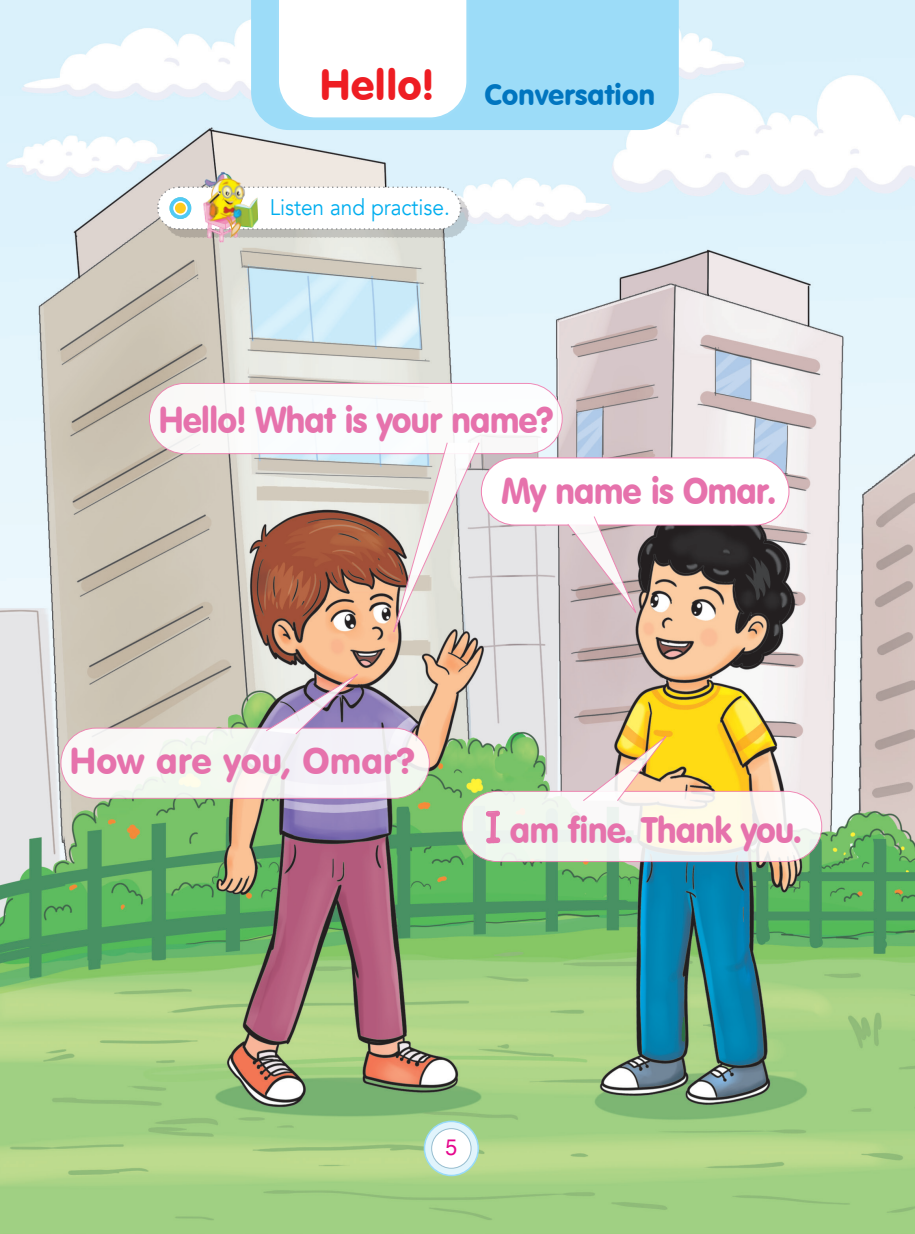
<style>
.page{position:relative;width:915px;height:1234px;background:#fff}
.page>*{position:absolute;margin:0;border:0;box-sizing:border-box;transform-origin:0 0}
.t1{font:36px "VAG Rounded BT";letter-spacing:-.03em;color:#e672ac;scale:.95 1}
.t2{font:36px "VAG Rounded BT";color:#e672ac}
.t3{font:28.5px "VAG Rounded BT";color:#0075bf}
.t4{font:22.5px "Avenir";color:#00aeef;scale:.93 1}
.t5{font:22.5px "Helvetica";color:#e6058c;scale:.94 1}
.s1{font-family:"Jolly Good Sans Basic";font-size:40.5px}
</style>
<div class="page">
<img style="left:0;top:0;width:914px;height:1233px">
<svg style="left:424px;top:1121px;width:54px;height:54px"></svg>
<div style="left:423px;top:1120px;width:56px;height:55px;border:2px solid #97daf8;border-radius:50%"></div>
<div style="left:431px;top:1128px;width:40px;height:39px;background:#fff;border-radius:50%"></div>
<div style="left:431px;top:1127px;width:40px;height:41px;border:1px solid #97bed0;border-radius:50%"></div>
<div style="left:164px;top:194px;width:304px;height:43px;background:#231f20;opacity:.19"></div>
<svg style="left:156px;top:186px;width:306px;height:44px"></svg>
<img style="left:198px;top:157px;width:61px;height:86px">
<svg style="left:171px;top:199px;width:18px;height:18px"></svg>
<div style="left:169px;top:197px;width:22px;height:22px;border:4px solid #51caf5;border-radius:50%"></div>
<div style="left:175px;top:203px;width:11px;height:10px;background:#fecb1d;border-radius:50%"></div>
<div style="left:462px;top:791px;width:359px;height:70px;background:linear-gradient(to bottom,#f9f8f0,#f1f5ee);border-radius:35px"></div>
<div style="left:461px;top:790px;width:360px;height:71px;border:1px solid #f17fb1;border-radius:35px"></div>
<div style="left:61px;top:728px;width:368px;height:70px;background:#f3f8f7;border-radius:35px"></div>
<div style="left:60px;top:727px;width:369px;height:71px;border:1px solid #f17fb1;border-radius:35px"></div>
<div style="left:149px;top:383px;width:413px;height:70px;background:#fff;border-radius:35px"></div>
<div style="left:149px;top:383px;width:413px;height:71px;border:1px solid #f17fb1;border-radius:35px"></div>
<svg style="left:582px;top:734px;width:85px;height:67px"></svg>
<svg style="left:391px;top:441px;width:89px;height:192px"></svg>
<svg style="left:265px;top:672px;width:94px;height:63px"></svg>
<div style="left:251px;top:0;width:427px;height:130px;background:#9cdcf8"></div>
<svg style="left:274px;top:0;width:196px;height:122px"></svg>
<div style="left:481px;top:458px;width:307px;height:67px;background:#fff;border-radius:34px"></div>
<div style="left:480px;top:457px;width:309px;height:68px;border:1px solid #f17fb1;border-radius:34px"></div>
<svg style="left:566px;top:516px;width:71px;height:98px"></svg>
<p class="t3" style="left:319px;top:77px;width:337px"><sup>Hello!</sup> Conversation</p>
<p class="t4" style="left:269px;top:194px;width:195px">Listen and practise.</p>
<p class="t1" style="left:158px;top:398px;width:417px">Hello! What is your name?</p>
<p class="t1" style="left:501px;top:468px;width:290px">My name is Omar.</p>
<p class="t2" style="left:69px;top:738px;width:347px">How are you, Omar?</p>
<p class="t1" style="left:485px;top:806px;width:334px"><span class="s1">I</span> am fine. Thank you.</p>
<p class="t5" style="left:445px;top:1129px;width:14px">5</p>
</div>
